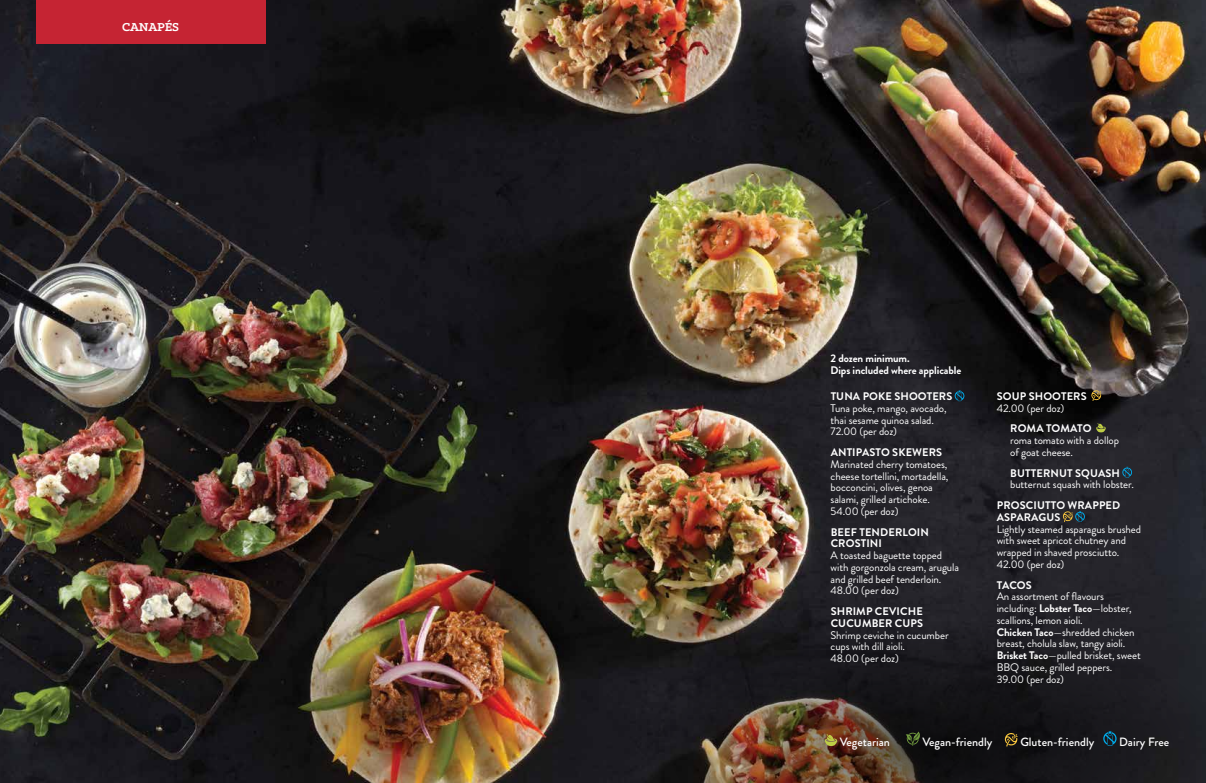
<style>
.page{position:relative;width:1206px;height:783px;background:#fff}
.page>*{position:absolute;margin:0;border:0;box-sizing:border-box;transform-origin:0 0}
.t1{font:700 13px "Klinic Slab";letter-spacing:-.01em;color:#fff}
.t2{font:500 12px "Brandon Grotesque";color:#fff}
.t3{font:11px/11.7px "Brandon Grotesque";letter-spacing:-.01em;color:#fff}
.t4{font:700 11px/11.7px "Brandon Grotesque";letter-spacing:.01em;color:#fff}
.t5{font:700 11px/11.7px "Brandon Grotesque";letter-spacing:-.01em;color:#fff}
.s1{font-weight:700}
</style>
<div class="page">
<img style="left:0;top:0;width:1206px;height:783px">
<svg style="left:646px;top:621px;width:560px;height:162px;background:#292221"></svg>
<div style="left:36px;top:0;width:229px;height:44px;background:#c52433"></div>
<svg style="left:955px;top:390px;width:9px;height:11px"></svg>
<svg style="left:1091px;top:390px;width:10px;height:11px"></svg>
<svg style="left:1096px;top:423px;width:10px;height:9px"></svg>
<svg style="left:1122px;top:467px;width:10px;height:11px"></svg>
<svg style="left:1063px;top:511px;width:22px;height:11px"></svg>
<svg style="left:825px;top:734px;width:12px;height:12px"></svg>
<svg style="left:906px;top:732px;width:14px;height:14px"></svg>
<svg style="left:1005px;top:733px;width:13px;height:13px"></svg>
<svg style="left:1103px;top:731px;width:14px;height:15px"></svg>
<p class="t1" style="left:122px;top:18px;width:58px">CANAPÉS</p>
<p class="t5" style="left:831px;top:352px;width:132px">2 dozen minimum.<br>Dips included where applicable</p>
<p class="t4" style="left:831px;top:391px;width:123px">TUNA POKE SHOOTERS</p>
<p class="t3" style="left:831px;top:402px;width:118px">Tuna poke, mango, avocado, thai sesame quinoa salad.<br>72.00 (per doz)</p>
<p class="t4" style="left:831px;top:447px;width:113px">ANTIPASTO SKEWERS</p>
<p class="t3" style="left:831px;top:458px;width:119px">Marinated cherry tomatoes, cheese tortellini, mortadella, bocconcini, olives, genoa salami, grilled artichoke.<br>54.00 (per doz)</p>
<p class="t4" style="left:831px;top:526px;width:100px">BEEF TENDERLOIN<br>CROSTINI</p>
<p class="t3" style="left:831px;top:550px;width:130px">A toasted baguette topped with gorgonzola cream, arugula and grilled beef tenderloin.<br>48.00 (per doz)</p>
<p class="t4" style="left:831px;top:606px;width:94px">SHRIMP CEVICHE<br>CUCUMBER CUPS</p>
<p class="t3" style="left:831px;top:629px;width:120px">Shrimp ceviche in cucumber cups with dill aioli.<br>48.00 (per doz)</p>
<p class="t4" style="left:997px;top:390px;width:91px">SOUP SHOOTERS</p>
<p class="t3" style="left:997px;top:402px;width:69px">42.00 (per doz)</p>
<p class="t4" style="left:1010px;top:423px;width:83px">ROMA TOMATO</p>
<p class="t3" style="left:1010px;top:435px;width:110px">roma tomato with a dollop of goat cheese.</p>
<p class="t4" style="left:1010px;top:467px;width:111px">BUTTERNUT SQUASH</p>
<p class="t3" style="left:1010px;top:479px;width:125px">butternut squash with lobster.</p>
<p class="t4" style="left:997px;top:500px;width:125px">PROSCIUTTO WRAPPED<br>ASPARAGUS</p>
<p class="t3" style="left:997px;top:523px;width:146px">Lightly steamed asparagus brushed with sweet apricot chutney and wrapped in shaved prosciutto.<br>42.00 (per doz)</p>
<p class="t4" style="left:997px;top:579px;width:37px">TACOS</p>
<p class="t3" style="left:997px;top:591px;width:146px">An assortment of flavours including: <span class="s1">Lobster Taco</span>—lobster, scallions, lemon aioli.<br><span class="s1">Chicken Taco</span>—shredded chicken breast, cholula slaw, tangy aioli.<br><span class="s1">Brisket Taco</span>—pulled brisket, sweet<br>BBQ sauce, grilled peppers.<br>39.00 (per doz)</p>
<p class="t2" style="left:840px;top:734px;width:52px">Vegetarian</p>
<p class="t2" style="left:922px;top:733px;width:71px">Vegan-friendly</p>
<p class="t2" style="left:1020px;top:734px;width:75px">Gluten-friendly</p>
<p class="t2" style="left:1119px;top:733px;width:52px">Dairy Free</p>
</div>
